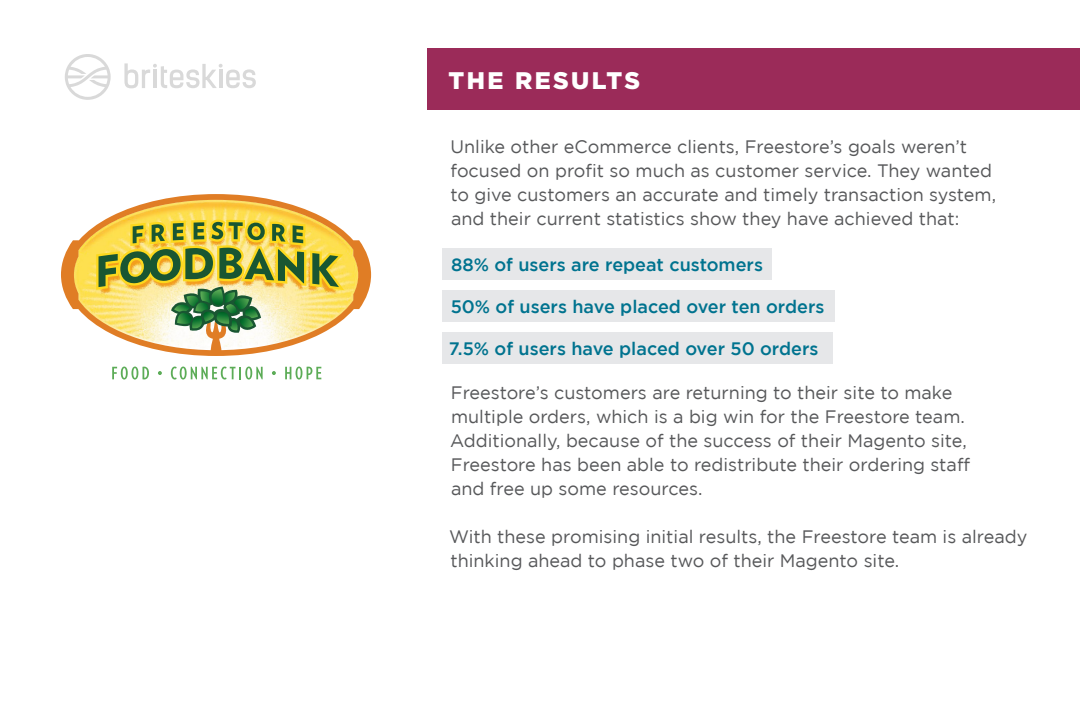
<style>
.page{position:relative;width:1080px;height:720px;background:#fff}
.page>*{position:absolute;margin:0;border:0;box-sizing:border-box;transform-origin:0 0}
.H1_-_Purple{font:900 24px "Gotham";letter-spacing:.1em;color:#fff}
.Body{font:18px/24px "Gotham";color:#57585a}
.H3_Highlighted_List{font:500 18px "Gotham";color:#00738f}
</style>
<div class="page">
<svg style="left:65px;top:54px;width:46px;height:46px"></svg>
<svg style="left:124px;top:63px;width:132px;height:25px"></svg>
<div style="left:427px;top:48px;width:653px;height:62px;background:#9b2b59"></div>
<div style="left:442px;top:249px;width:330px;height:31px;background:#e6e7e9"></div>
<div style="left:442px;top:291px;width:392px;height:31px;background:#e6e7e9"></div>
<div style="left:442px;top:333px;width:390px;height:31px;background:#e6e7e9"></div>
<svg style="left:61px;top:194px;width:310px;height:162px"></svg>
<svg style="left:96px;top:220px;width:248px;height:132px;background:#c7bf6c"></svg>
<svg style="left:112px;top:367px;width:37px;height:13px"></svg>
<svg style="left:158px;top:371px;width:4px;height:4px"></svg>
<svg style="left:171px;top:367px;width:92px;height:13px"></svg>
<svg style="left:272px;top:371px;width:4px;height:4px"></svg>
<svg style="left:285px;top:367px;width:36px;height:13px"></svg>
<p class="H1_-_Purple" style="left:449px;top:66px;width:193px">THE RESULTS</p>
<p class="Body" style="left:450px;top:134px;width:547px">Unlike other eCommerce clients, Freestore’s goals weren’t focused on profit so much as customer service. They wanted to give customers an accurate and timely transaction system, and their current statistics show they have achieved that:</p>
<p class="H3_Highlighted_List" style="left:451px;top:254px;width:313px">88% of users are repeat customers</p>
<p class="H3_Highlighted_List" style="left:451px;top:296px;width:375px">50% of users have placed over ten orders</p>
<p class="H3_Highlighted_List" style="left:449px;top:338px;width:371px">7.5% of users have placed over 50 orders</p>
<p class="Body" style="left:450px;top:380px;width:522px">Freestore’s customers are returning to their site to make multiple orders, which is a big win for the Freestore team.<br>Additionally, because of the success of their Magento site, Freestore has been able to redistribute their ordering staff and free up some resources.</p>
<p class="Body" style="left:449px;top:524px;width:580px">With these promising initial results, the Freestore team is already thinking ahead to phase two of their Magento site.</p>
</div>
